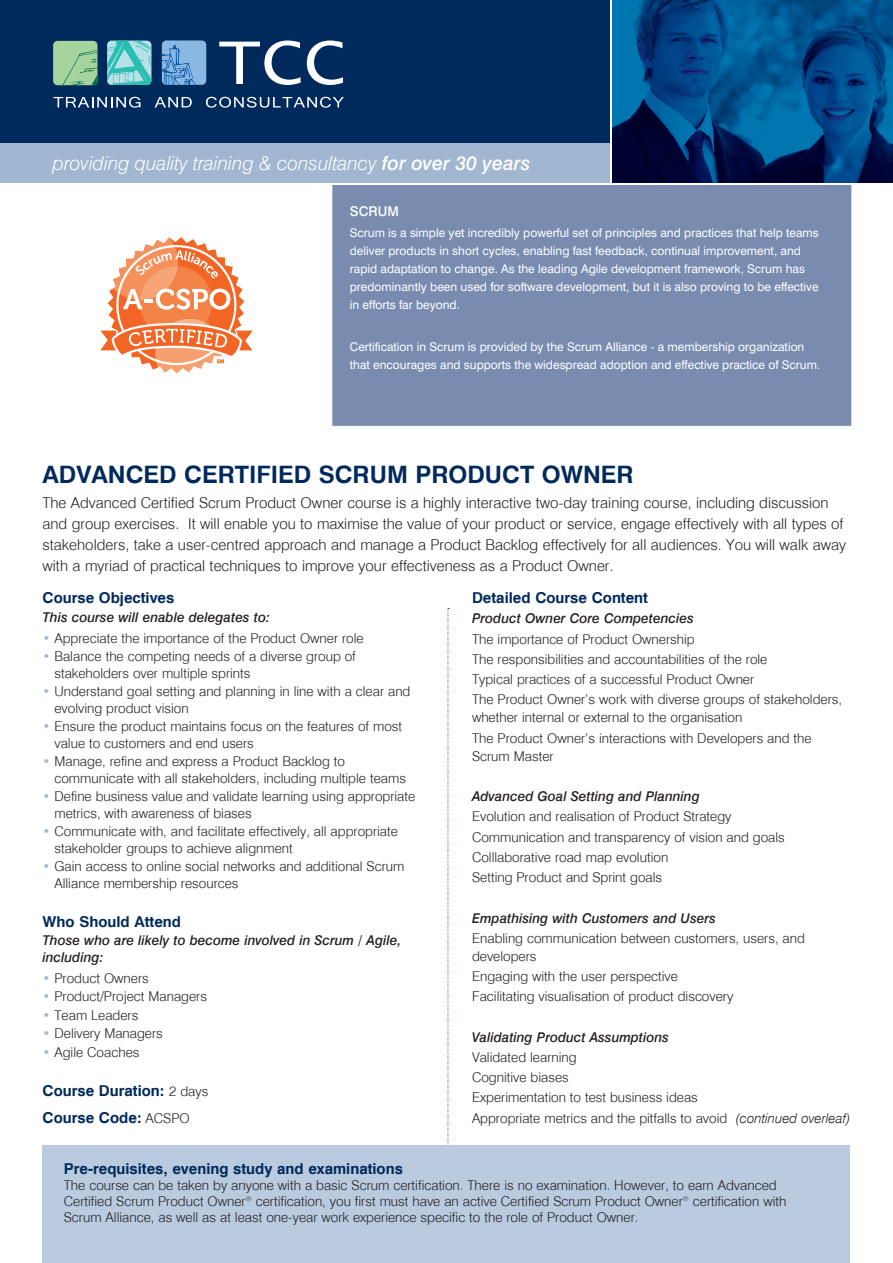
<style>
.page{position:relative;width:893px;height:1263px;background:#fff}
.page>*{position:absolute;margin:0;border:0;box-sizing:border-box;transform-origin:0 0}
.t1{font:67.65px "Lucida Console";color:#fff;scale:1.04 1}
.t2{font:700 24px "Swiss 721 TL";color:#00295c}
.t3{font:italic 300 19.5px "Swiss 721 TL";color:#fff}
.t4{font:300 15px/21px "Swiss 721 TL";color:#231f20}
.t5{font:700 15px/26.7px "Swiss 721 TL";color:#00295c}
.t6{font:300 13.5px/20.2px "Swiss 721 TL";color:#231f20}
.t7{font:italic 500 13.5px/16.5px "Swiss 721 TL";color:#231f20}
.t8{font:500 13.5px "Swiss 721 TL";color:#fff}
.t9{font:12px/18px "Swiss 721 TL";color:#fff}
.s1{font-weight:500}
.s2{color:#a1b6d1}
.s3{font-weight:300;font-size:13.5px;color:#231f20}
.s4{font-style:italic}
</style>
<div class="page">
<div style="left:0;top:0;width:893px;height:183px;background:#00295c"></div>
<div style="left:53px;top:41px;width:44px;height:44px;background:#a6d49e;border-radius:4px"></div>
<svg style="left:60px;top:50px;width:37px;height:36px"></svg>
<svg style="left:107px;top:41px;width:44px;height:44px;background:#73cecc"></svg>
<svg style="left:162px;top:40px;width:44px;height:45px;background:#74a6d6"></svg>
<svg style="left:54px;top:97px;width:86px;height:11px"></svg>
<svg style="left:155px;top:97px;width:37px;height:10px"></svg>
<svg style="left:206px;top:97px;width:138px;height:11px"></svg>
<div style="left:332px;top:185px;width:519px;height:241px;background:#798cb0"></div>
<div style="left:0;top:143px;width:611px;height:41px;background:#a1b6d1"></div>
<img style="left:612px;top:0;width:281px;height:183px">
<hr style="left:0;top:183px;width:893px;height:2px;background:#fff">
<hr style="left:610px;top:0;width:2px;height:184px;background:#fff">
<svg style="left:100px;top:237px;width:153px;height:137px"></svg>
<svg style="left:448px;top:608px;width:1px;height:537px"></svg>
<div style="left:43px;top:1145px;width:807px;height:118px;background:#bacadf"></div>
<h1 class="t1" style="left:218px;top:31px;width:124px">TCC</h1>
<h3 class="t3" style="left:53px;top:151px;width:479px">providing quality training &amp; consultancy <span class="s1">for over 30 years</span></h3>
<p class="t8" style="left:350px;top:202px;width:50px">SCRUM</p>
<p class="t9" style="left:350px;top:224px;width:471px">Scrum is a simple yet incredibly powerful set of principles and practices that help teams deliver products in short cycles, enabling fast feedback, continual improvement, and rapid adaptation to change. As the leading Agile development framework, Scrum has predominantly been used for software development, but it is also proving to be effective in efforts far beyond.</p>
<p class="t9" style="left:350px;top:338px;width:472px">Certification in Scrum is provided by the Scrum Alliance - a membership organization that encourages and supports the widespread adoption and effective practice of Scrum.</p>
<h2 class="t2" style="left:43px;top:459px;width:593px">ADVANCED CERTIFIED SCRUM PRODUCT OWNER</h2>
<p class="t4" style="left:43px;top:492px;width:805px">The Advanced Certified Scrum Product Owner course is a highly interactive two-day training course, including discussion and group exercises. It will enable you to maximise the value of your product or service, engage effectively with all types of stakeholders, take a user-centred approach and manage a Product Backlog effectively for all audiences. You will walk away with a myriad of practical techniques to improve your effectiveness as a Product Owner.</p>
<p class="t5" style="left:43px;top:584px;width:133px">Course Objectives</p>
<p class="t7" style="left:43px;top:608px;width:229px">This course will enable delegates to:</p>
<p class="t6" style="left:43px;top:627px;width:323px"><span class="s2">•</span> Appreciate the importance of the Product Owner role</p>
<p class="t6" style="left:54px;top:648px;width:303px;line-height:16.5px;text-indent:-12px"><span class="s2">•</span> Balance the competing needs of a diverse group of stakeholders over multiple sprints</p>
<p class="t6" style="left:54px;top:683px;width:357px;line-height:16.5px;text-indent:-12px"><span class="s2">•</span> Understand goal setting and planning in line with a clear and evolving product vision</p>
<p class="t6" style="left:54px;top:718px;width:349px;line-height:16.5px;text-indent:-12px"><span class="s2">•</span> Ensure the product maintains focus on the features of most value to customers and end users</p>
<p class="t6" style="left:54px;top:753px;width:353px;line-height:16.5px;text-indent:-12px"><span class="s2">•</span> Manage, refine and express a Product Backlog to communicate with all stakeholders, including multiple teams</p>
<p class="t6" style="left:54px;top:788px;width:362px;line-height:16.5px;text-indent:-12px"><span class="s2">•</span> Define business value and validate learning using appropriate metrics, with awareness of biases</p>
<p class="t6" style="left:54px;top:823px;width:345px;line-height:16.5px;text-indent:-12px"><span class="s2">•</span> Communicate with, and facilitate effectively, all appropriate stakeholder groups to achieve alignment</p>
<p class="t6" style="left:54px;top:858px;width:351px;line-height:16.5px;text-indent:-12px"><span class="s2">•</span> Gain access to online social networks and additional Scrum<br>Alliance membership resources</p>
<p class="t5" style="left:43px;top:908px;width:140px">Who Should Attend</p>
<p class="t7" style="left:43px;top:932px;width:360px">Those who are likely to become involved in Scrum / Agile, including:</p>
<p class="t6" style="left:43px;top:967px;width:108px"><span class="s2">•</span> Product Owners</p>
<p class="t6" style="left:43px;top:986px;width:166px"><span class="s2">•</span> Product/Project Managers</p>
<p class="t6" style="left:43px;top:1004px;width:97px"><span class="s2">•</span> Team Leaders</p>
<p class="t6" style="left:43px;top:1023px;width:122px"><span class="s2">•</span> Delivery Managers</p>
<p class="t6" style="left:43px;top:1041px;width:98px"><span class="s2">•</span> Agile Coaches</p>
<p class="t5" style="left:43px;top:1077px;width:167px">Course Duration: <span class="s3">2 days<br></span>Course Code: <span class="s3">ACSPO</span></p>
<p class="t5" style="left:472px;top:584px;width:178px">Detailed Course Content</p>
<p class="t7" style="left:472px;top:610px;width:223px">Product Owner Core Competencies</p>
<p class="t6" style="left:472px;top:628px;width:372px">The importance of Product Ownership<br>The responsibilities and accountabilities of the role<br>Typical practices of a successful Product Owner<br>The Product Owner’s work with diverse groups of stakeholders,</p>
<p class="t6" style="left:472px;top:707px;width:341px">whether internal or external to the organisation<br>The Product Owner’s interactions with Developers and the</p>
<p class="t6" style="left:472px;top:745px;width:83px">Scrum Master</p>
<p class="t7" style="left:472px;top:788px;width:229px">Advanced Goal Setting and Planning</p>
<p class="t6" style="left:472px;top:806px;width:314px">Evolution and realisation of Product Strategy Communication and transparency of vision and goals Colllaborative road map evolution<br>Setting Product and Sprint goals</p>
<p class="t7" style="left:472px;top:909px;width:245px">Empathising with Customers and Users</p>
<p class="t6" style="left:472px;top:928px;width:334px;line-height:18.1px">Enabling communication between customers, users, and developers</p>
<p class="t6" style="left:472px;top:966px;width:263px">Engaging with the user perspective<br>Facilitating visualisation of product discovery</p>
<p class="t7" style="left:472px;top:1028px;width:198px">Validating Product Assumptions</p>
<p class="t6" style="left:472px;top:1046px;width:380px">Validated learning<br>Cognitive biases<br>Experimentation to test business ideas<br>Appropriate metrics and the pitfalls to avoid <span class="s4">(continued overleaf)</span></p>
<p class="t5" style="left:64px;top:1155px;width:341px">Pre-requisites, evening study and examinations</p>
<p class="t6" style="left:64px;top:1176px;width:724px;line-height:16.2px">The course can be taken by anyone with a basic Scrum certification. There is no examination. However, to earn Advanced<br>Certified Scrum Product Owner® certification, you first must have an active Certified Scrum Product Owner® certification with<br>Scrum Alliance, as well as at least one-year work experience specific to the role of Product Owner.</p>
</div>
